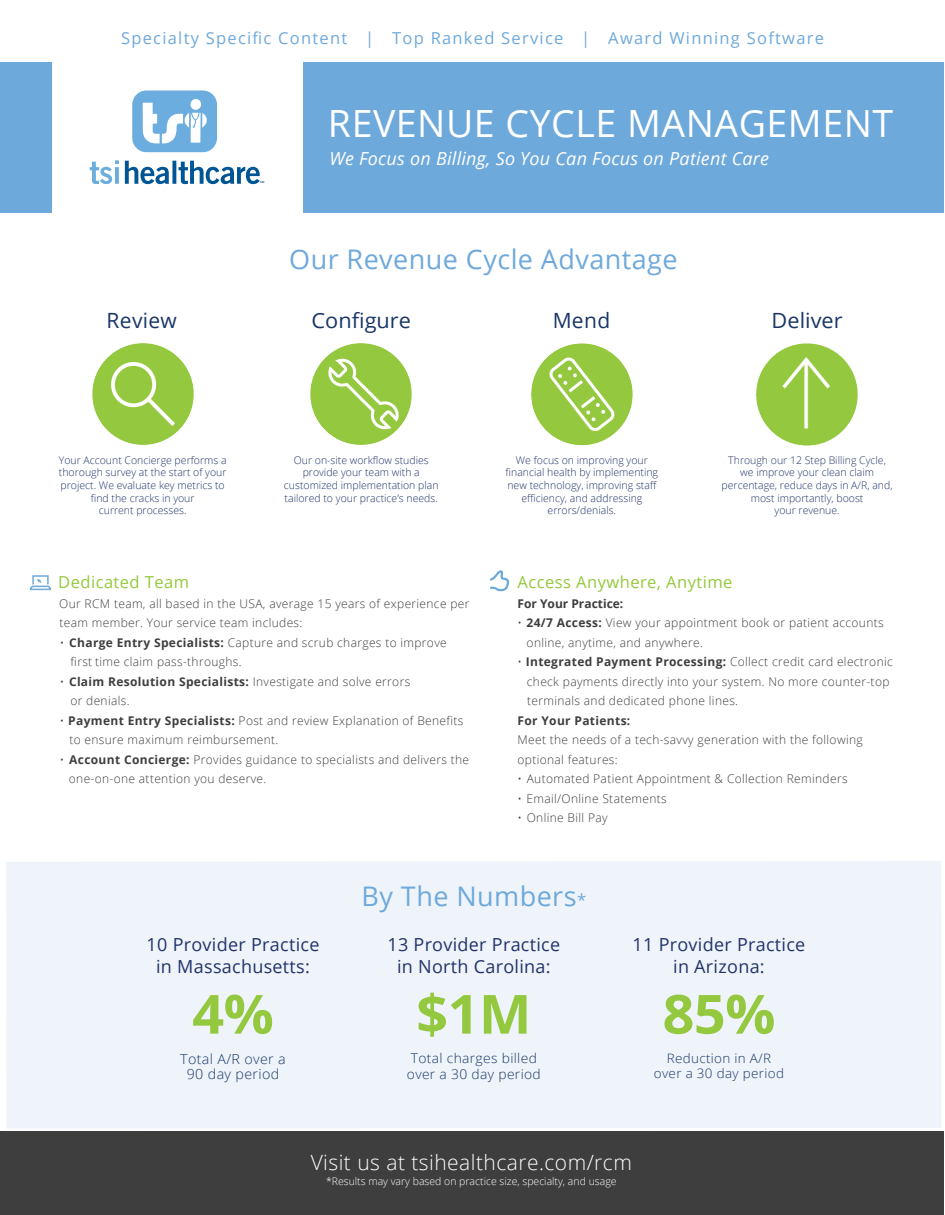
<style>
.page{position:relative;width:945px;height:1215px;background:#fff}
.page>*{position:absolute;margin:0;border:0;box-sizing:border-box;transform-origin:0 0}
.t1{font:700 54px "Open Sans";color:#94c83e}
.t2{font:37.5px "Open Sans";letter-spacing:.015em;color:#fff}
.t3{font:27px "Open Sans";letter-spacing:.015em;color:#6ea9db}
.t4{font:300 21px "Open Sans";letter-spacing:.02em;color:#fff}
.t5{font:21px "Open Sans";color:#193667}
.t6{font:18px/21.6px "Open Sans";letter-spacing:.015em;color:#22336a;text-align:center}
.t7{font:italic 18px "Open Sans";letter-spacing:.015em;color:#fff}
.t8{font:16.5px "Open Sans";letter-spacing:.075em;color:#6ea9db}
.t9{font:16.5px "Open Sans";letter-spacing:.03em;color:#95c83c}
.t10{font:300 13.8px/15.8px "Open Sans";letter-spacing:.025em;color:#193667;text-align:center}
.t11{font:300 13.35px/15.3px "Open Sans";letter-spacing:.025em;color:#193667}
.t12{font:300 13.05px/14.9px "Open Sans";letter-spacing:.025em;color:#193667;text-align:center}
.t13{font:300 12px/19.5px "Open Sans";letter-spacing:.03em;color:#3e3e3f}
.t14{font:700 12px "Open Sans";letter-spacing:.015em;color:#3e3e3f}
.t15{font:300 10.5px/12.6px "Open Sans";color:#22336a;text-align:center}
.t16{font:300 10.5px "Open Sans";color:#fff}
.t17{font:600 2.85px "Open Sans";color:#0c4675}
.s1{font-weight:700}
.s2{font-size:16.5px}
</style>
<div class="page">
<div style="left:6px;top:861px;width:935px;height:268px;background:#eef4fa"></div>
<div style="left:0;top:62px;width:943px;height:150px;background:#6ea9db"></div>
<div style="left:52px;top:60px;width:250px;height:156px;background:#fff"></div>
<svg style="left:90px;top:160px;width:29px;height:24px"></svg>
<svg style="left:125px;top:161px;width:135px;height:23px"></svg>
<svg style="left:132px;top:91px;width:85px;height:61px"></svg>
<div style="left:0;top:1131px;width:944px;height:84px;background:#3e3e3f"></div>
<svg style="left:490px;top:570px;width:19px;height:22px"></svg>
<div style="left:32px;top:575px;width:17px;height:10px;border:2px solid #6ea9db"></div>
<svg style="left:29px;top:579px;width:23px;height:12px"></svg>
<img style="left:92px;top:343px;width:102px;height:102px">
<img style="left:310px;top:343px;width:102px;height:102px">
<img style="left:531px;top:343px;width:102px;height:103px">
<img style="left:756px;top:343px;width:102px;height:103px">
<h3 class="t8" style="left:121px;top:27px;width:704px">Specialty Specific Content | Top Ranked Service | Award Winning Software</h3>
<p class="t17" style="left:260px;top:180px;width:6px">SM</p>
<h2 class="t2" style="left:328px;top:98px;width:567px">REVENUE CYCLE MANAGEMENT</h2>
<h3 class="t7" style="left:329px;top:146px;width:441px">We Focus on Billing, So You Can Focus on Patient Care</h3>
<h3 class="t3" style="left:289px;top:241px;width:390px">Our Revenue Cycle Advantage</h3>
<h3 class="t5" style="left:107px;top:306px;width:72px">Review</h3>
<h3 class="t5" style="left:312px;top:306px;width:101px">Configure</h3>
<h3 class="t5" style="left:553px;top:306px;width:59px">Mend</h3>
<h3 class="t5" style="left:772px;top:306px;width:73px">Deliver</h3>
<p class="t15" style="left:59px;top:453px;width:169px">Your Account Concierge performs a thorough survey at the start of your project. We evaluate key metrics to find the cracks in your<br>current processes.</p>
<p class="t15" style="left:284px;top:453px;width:156px">Our on-site workflow studies provide your team with a customized implementation plan tailored to your practice’s needs.</p>
<p class="t15" style="left:506px;top:453px;width:154px">We focus on improving your financial health by implementing new technology, improving staff efficiency, and addressing errors/denials.</p>
<p class="t15" style="left:722px;top:453px;width:173px">Through our 12 Step Billing Cycle, we improve your clean claim percentage, reduce days in A/R, and, most importantly, boost<br>your revenue.</p>
<h3 class="t9" style="left:58px;top:571px;width:132px">Dedicated Team</h3>
<p class="t13" style="left:59px;top:593px;width:412px">Our RCM team, all based in the USA, average 15 years of experience per team member. Your service team includes:</p>
<p class="t13" style="left:70px;top:632px;width:378px;text-indent:-10px">• <span class="s1">Charge Entry Specialists:</span> Capture and scrub charges to improve first time claim pass-throughs.</p>
<p class="t13" style="left:70px;top:671px;width:341px;text-indent:-10px">• <span class="s1">Claim Resolution Specialists:</span> Investigate and solve errors or denials.</p>
<p class="t13" style="left:69px;top:710px;width:396px;text-indent:-9px">• <span class="s1">Payment Entry Specialists:</span> Post and review Explanation of Benefits to ensure maximum reimbursement.</p>
<p class="t13" style="left:69px;top:749px;width:402px;text-indent:-9px">• <span class="s1">Account Concierge:</span> Provides guidance to specialists and delivers the one-on-one attention you deserve.</p>
<h3 class="t9" style="left:518px;top:571px;width:216px">Access Anywhere, Anytime</h3>
<p class="t14" style="left:518px;top:595px;width:107px">For Your Practice:</p>
<p class="t13" style="left:527px;top:613px;width:359px;text-indent:-9px">• <span class="s1">24/7 Access:</span> View your appointment book or patient accounts online, anytime, and anywhere.</p>
<p class="t13" style="left:527px;top:652px;width:367px;text-indent:-9px">• <span class="s1">Integrated Payment Processing:</span> Collect credit card electronic check payments directly into your system. No more counter-top terminals and dedicated phone lines.</p>
<p class="t14" style="left:518px;top:712px;width:114px">For Your Patients:</p>
<p class="t13" style="left:518px;top:730px;width:347px">Meet the needs of a tech-savvy generation with the following optional features:</p>
<p class="t13" style="left:518px;top:769px;width:332px">• Automated Patient Appointment &amp; Collection Reminders</p>
<p class="t13" style="left:518px;top:788px;width:151px">• Email/Online Statements</p>
<p class="t13" style="left:518px;top:808px;width:92px">• Online Bill Pay</p>
<h3 class="t3" style="left:362px;top:877px;width:226px">By The Numbers<span class="s2">*</span></h3>
<h3 class="t6" style="left:147px;top:933px;width:174px">10 Provider Practice in Massachusetts:</h3>
<h3 class="t6" style="left:387px;top:933px;width:174px">13 Provider Practice in North Carolina:</h3>
<h3 class="t6" style="left:633px;top:933px;width:174px">11 Provider Practice in Arizona:</h3>
<h1 class="t1" style="left:192px;top:976px;width:83px">4%</h1>
<p class="t10" style="left:180px;top:1050px;width:107px">Total A/R over a<br>90 day period</p>
<h1 class="t1" style="left:416px;top:976px;width:117px">$1M</h1>
<p class="t11" style="left:407px;top:1050px;width:135px">Total charges billed over a 30 day period</p>
<h1 class="t1" style="left:663px;top:976px;width:114px">85%</h1>
<p class="t12" style="left:654px;top:1050px;width:132px">Reduction in A/R over a 30 day period</p>
<h3 class="t4" style="left:311px;top:1148px;width:323px">Visit us at tsihealthcare.com/rcm</h3>
<p class="t16" style="left:326px;top:1174px;width:292px">*Results may vary based on practice size, specialty, and usage</p>
</div>
